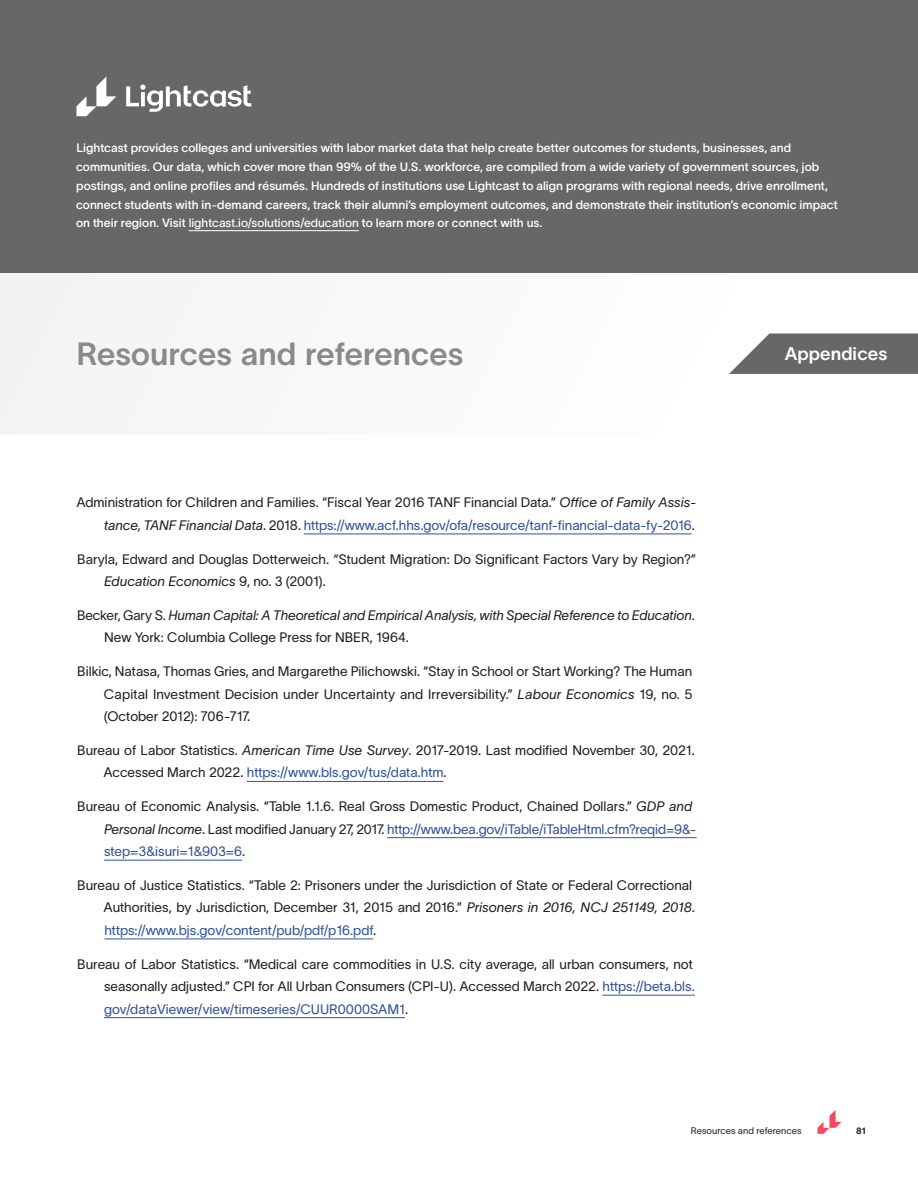
<style>
.page{position:relative;width:918px;height:1188px;background:#fff}
.page>*{position:absolute;margin:0;border:0;box-sizing:border-box;transform-origin:0 0}
.Appendix_Heading_Gre{font:31.5px "TWK Lausanne 600";color:#8a8a8a}
.Appendices_SectionMa{font:18px "TWK Lausanne 600";letter-spacing:.005em;color:#fff}
.Resources_and_Refere{font:13.5px/22.5px "TWK Lausanne 300";color:#231f20}
.Resources_and_Refere-2{font:italic 13.5px/22.5px "TWK Lausanne 300";letter-spacing:-.005em;color:#231f20}
.SideText_AboutLightc{font:12px/18.8px "TWK Lausanne 500";color:#fff}
.t1{font:9.3px "TWK Lausanne 300";letter-spacing:.005em;color:#231f20}
.t2{font:9px "TWK Lausanne 800";color:#231f20}
.s1{font-family:"TWK Lausanne 400"}
.s2{font-style:italic}
.s3{color:#2e5299}
.s4{font-style:normal}
</style>
<div class="page">
<div style="left:0;top:273px;width:918px;height:162px;background:#fafafa"></div>
<svg style="left:817px;top:1110px;width:24px;height:24px"></svg>
<hr style="left:304px;top:534px;width:388px;height:1px;background:#2e5299">
<hr style="left:247px;top:781px;width:196px;height:1px;background:#2e5299">
<hr style="left:387px;top:837px;width:310px;height:1px;background:#2e5299">
<hr style="left:104px;top:860px;width:138px;height:1px;background:#2e5299">
<hr style="left:104px;top:939px;width:269px;height:1px;background:#2e5299">
<hr style="left:603px;top:995px;width:92px;height:1px;background:#2e5299">
<hr style="left:104px;top:1017px;width:301px;height:1px;background:#2e5299">
<div style="left:0;top:0;width:918px;height:273px;background:#676767"></div>
<hr style="left:189px;top:230px;width:170px;height:1px;background:#fff">
<svg style="left:77px;top:77px;width:39px;height:39px"></svg>
<svg style="left:126px;top:85px;width:125px;height:27px"></svg>
<svg style="left:729px;top:333px;width:189px;height:41px;background:#797979"></svg>
<p class="SideText_AboutLightc" style="left:76px;top:138px;width:763px">Lightcast provides colleges and universities with labor market data that help create better outcomes for students, businesses, and communities. Our data, which cover more than 99% of the U.S. workforce, are compiled from a wide variety of government sources, job postings, and online profiles and résumés. Hundreds of institutions use Lightcast to align programs with regional needs, drive enrollment, connect students with in-demand careers, track their alumni’s employment outcomes, and demonstrate their institution’s economic impact on their region. Visit <span class="s1">lightcast.io/solutions/education</span> to learn more or connect with us.</p>
<p class="Appendix_Heading_Gre" style="left:76px;top:332px;width:389px">Resources and references</p>
<p class="Resources_and_Refere" style="left:76px;top:490px;width:622px;text-align:right">Administration for Children and Families. “Fiscal Year 2016 TANF Financial Data.” <span class="s2">Office of Family Assis&shy;tance, TANF Financial Data</span>. 2018. <span class="s3">https://www.acf.hhs.gov/ofa/resource/tanf-financial-data-fy-2016</span>.</p>
<p class="Resources_and_Refere" style="left:104px;top:547px;width:594px;text-indent:-27px">Baryla, Edward and Douglas Dotterweich. “Student Migration: Do Significant Factors Vary by Region?”<br><span class="s2">Education Economics</span> 9, no. 3 (2001).</p>
<p class="Resources_and_Refere-2" style="left:104px;top:603px;width:592px;text-indent:-27px"><span class="s4">Becker, Gary S.</span> Human Capital: A Theoretical and Empirical Analysis, with Special Reference to Education<span class="s4">.<br>New York: Columbia College Press for NBER, 1964.</span></p>
<p class="Resources_and_Refere" style="left:104px;top:659px;width:590px;text-align:justify;text-indent:-27px">Bilkic, Natasa, Thomas Gries, and Margarethe Pilichowski. “Stay in School or Start Working? The Human Capital Investment Decision under Uncertainty and Irreversibility.” <span class="s2">Labour Economics</span> 19, no. 5 (October 2012): 706-717.</p>
<p class="Resources_and_Refere" style="left:103px;top:738px;width:593px;text-indent:-26px">Bureau of Labor Statistics. <span class="s2">American Time Use Survey</span>. 2017-2019. Last modified November 30, 2021.<br>Accessed March 2022. <span class="s3">https://www.bls.gov/tus/data.htm</span>.</p>
<p class="Resources_and_Refere" style="left:104px;top:794px;width:594px;text-indent:-27px">Bureau of Economic Analysis. “Table 1.1.6. Real Gross Domestic Product, Chained Dollars.” <span class="s2">GDP and<br>Personal Income</span>. Last modified January 27, 2017. <span class="s3">http://www.bea.gov/iTable/iTableHtml.cfm?reqid=9&amp;- step=3&amp;isuri=1&amp;903=6</span>.</p>
<p class="Resources_and_Refere" style="left:103px;top:873px;width:594px;text-indent:-26px">Bureau of Justice Statistics. “Table 2: Prisoners under the Jurisdiction of State or Federal Correctional<br>Authorities, by Jurisdiction, December 31, 2015 and 2016.” <span class="s2">Prisoners in 2016, NCJ 251149, 2018. </span><span class="s3">https://www.bjs.gov/content/pub/pdf/p16.pdf</span>.</p>
<p class="Resources_and_Refere" style="left:104px;top:952px;width:592px;text-indent:-27px">Bureau of Labor Statistics. “Medical care commodities in U.S. city average, all urban consumers, not seasonally adjusted.” CPI for All Urban Consumers (CPI-U). Accessed March 2022. <span class="s3">https://beta.bls. gov/dataViewer/view/timeseries/CUUR0000SAM1</span>.</p>
<p class="Appendices_SectionMa" style="left:785px;top:341px;width:104px">Appendices</p>
<p class="t1" style="left:691px;top:1124px;width:112px">Resources and references</p>
<p class="t2" style="left:856px;top:1124px;width:11px">81</p>
</div>
